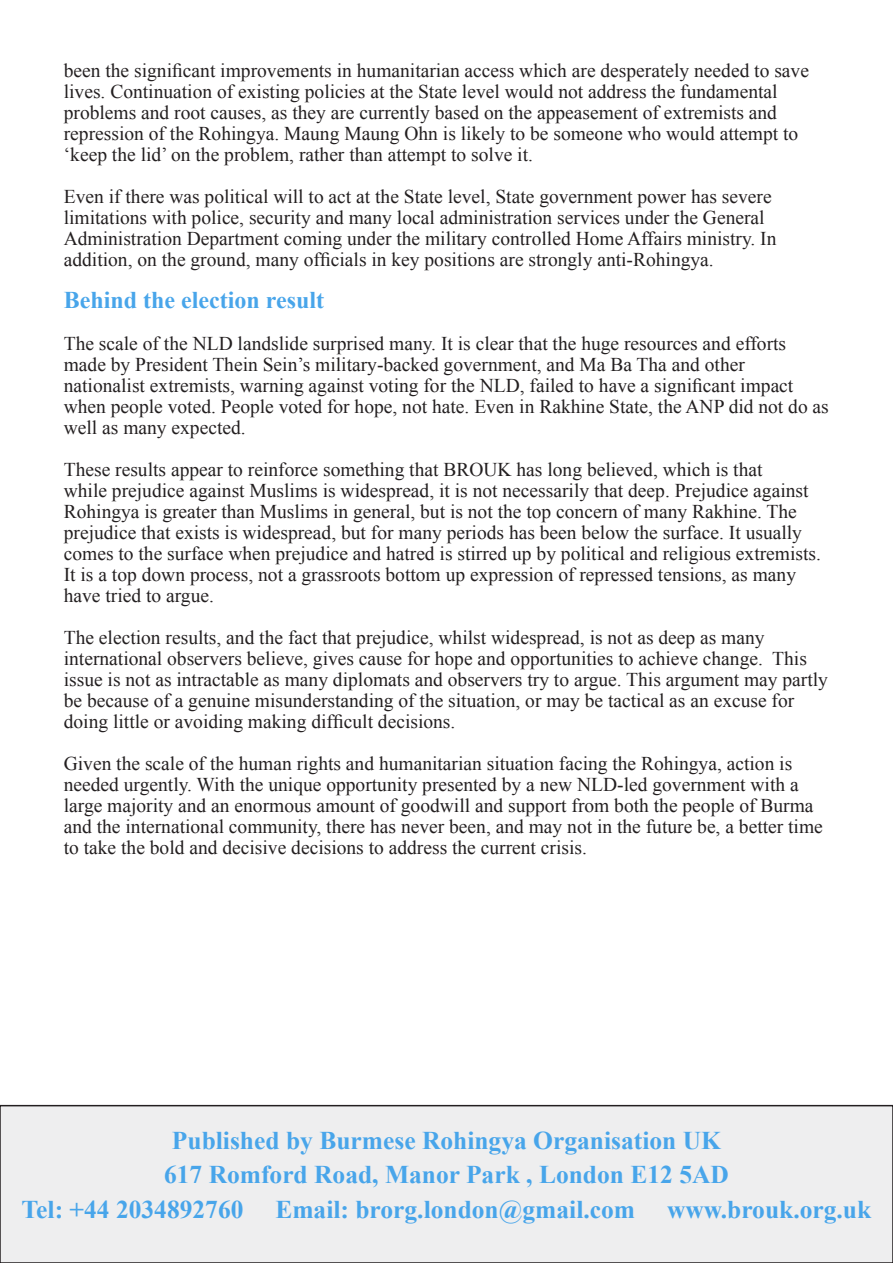
<style>
.page{position:relative;width:893px;height:1263px;background:#fff}
.page>*{position:absolute;margin:0;border:0;box-sizing:border-box;transform-origin:0 0}
.t1{font:700 25.5px "Times New Roman";color:#48a5ea}
.t2{font:700 24px "Times New Roman";color:#48a5ea}
.t3{font:19.5px/21px "Times New Roman";color:#231f20}
</style>
<div class="page">
<div style="left:0;top:1106px;width:893px;height:157px;background:#eeeeef"></div>
<div style="left:0;top:1105px;width:893px;height:158px;border:2px solid #231f20"></div>
<p class="t3" style="left:64px;top:60px;width:747px">been the significant improvements in humanitarian access which are desperately needed to save lives. Continuation of existing policies at the State level would not address the fundamental problems and root causes, as they are currently based on the appeasement of extremists and repression of the Rohingya. Maung Maung Ohn is likely to be someone who would attempt to ‘keep the lid’ on the problem, rather than attempt to solve it.</p>
<p class="t3" style="left:64px;top:186px;width:714px">Even if there was political will to act at the State level, State government power has severe limitations with police, security and many local administration services under the General Administration Department coming under the military controlled Home Affairs ministry. In addition, on the ground, many officials in key positions are strongly anti-Rohingya.</p>
<p class="t2" style="left:64px;top:284px;width:262px">Behind the election result</p>
<p class="t3" style="left:64px;top:333px;width:767px">The scale of the NLD landslide surprised many. It is clear that the huge resources and efforts made by President Thein Sein’s military-backed government, and Ma Ba Tha and other nationalist extremists, warning against voting for the NLD, failed to have a significant impact when people voted. People voted for hope, not hate. Even in Rakhine State, the ANP did not do as well as many expected.</p>
<p class="t3" style="left:64px;top:459px;width:759px">These results appear to reinforce something that BROUK has long believed, which is that<br>while prejudice against Muslims is widespread, it is not necessarily that deep. Prejudice against Rohingya is greater than Muslims in general, but is not the top concern of many Rakhine. The prejudice that exists is widespread, but for many periods has been below the surface. It usually comes to the surface when prejudice and hatred is stirred up by political and religious extremists.<br>It is a top down process, not a grassroots bottom up expression of repressed tensions, as many have tried to argue.</p>
<p class="t3" style="left:64px;top:627px;width:766px">The election results, and the fact that prejudice, whilst widespread, is not as deep as many international observers believe, gives cause for hope and opportunities to achieve change. This issue is not as intractable as many diplomats and observers try to argue. This argument may partly be because of a genuine misunderstanding of the situation, or may be tactical as an excuse for doing little or avoiding making difficult decisions.</p>
<p class="t3" style="left:64px;top:753px;width:761px">Given the scale of the human rights and humanitarian situation facing the Rohingya, action is needed urgently. With the unique opportunity presented by a new NLD-led government with a large majority and an enormous amount of goodwill and support from both the people of Burma and the international community, there has never been, and may not in the future be, a better time to take the bold and decisive decisions to address the current crisis.</p>
<h1 class="t1" style="left:172px;top:1122px;width:551px">Published by Burmese Rohingya Organisation UK</h1>
<h1 class="t1" style="left:164px;top:1157px;width:566px">617 Romford Road, Manor Park , London E12 5AD</h1>
<h1 class="t1" style="left:22px;top:1191px;width:223px">Tel: +44 2034892760</h1>
<h1 class="t1" style="left:275px;top:1191px;width:361px">Email: brorg.london@gmail.com</h1>
<h1 class="t1" style="left:667px;top:1191px;width:206px">www.brouk.org.uk</h1>
</div>
